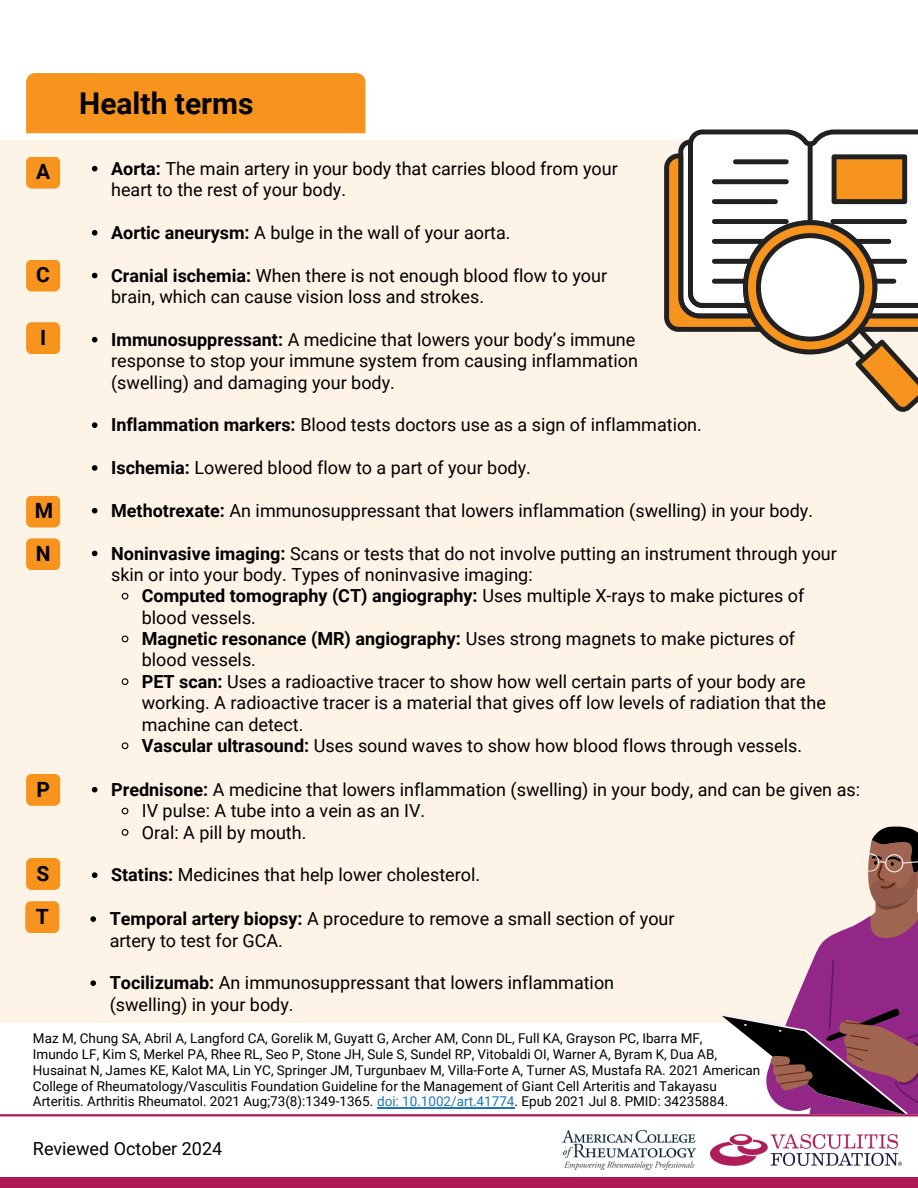
<style>
.page{position:relative;width:918px;height:1188px;background:#fff}
.page>*{position:absolute;margin:0;border:0;box-sizing:border-box;transform-origin:0 0}
.t1{font:700 30px "Roboto";color:#000}
.t2{font:700 21px "Roboto";color:#000}
.t3{font:18px/21.3px "Roboto";color:#000}
.t4{font:13.5px/15.8px "Roboto";color:#000}
.s1{font-weight:700}
.s2{color:#1c75bc}
</style>
<div class="page">
<div style="left:26px;top:73px;width:340px;height:73px;background:#f7941d;border-radius:9px"></div>
<div style="left:0;top:140px;width:918px;height:883px;background:#fef3e7"></div>
<svg style="left:722px;top:823px;width:196px;height:291px"></svg>
<svg style="left:92px;top:422px;width:5px;height:6px"></svg>
<svg style="left:92px;top:465px;width:5px;height:6px"></svg>
<svg style="left:92px;top:508px;width:5px;height:5px"></svg>
<svg style="left:92px;top:551px;width:5px;height:5px"></svg>
<svg style="left:121px;top:592px;width:8px;height:8px"></svg>
<svg style="left:121px;top:635px;width:8px;height:8px"></svg>
<svg style="left:121px;top:677px;width:8px;height:9px"></svg>
<svg style="left:121px;top:742px;width:8px;height:8px"></svg>
<svg style="left:26px;top:157px;width:34px;height:32px"></svg>
<svg style="left:26px;top:260px;width:34px;height:32px"></svg>
<svg style="left:26px;top:322px;width:34px;height:32px"></svg>
<hr style="left:0;top:133px;width:918px;height:3px;background:#fff">
<div style="left:0;top:134px;width:393px;height:6px;background:#fff"></div>
<svg style="left:664px;top:130px;width:254px;height:282px"></svg>
<svg style="left:26px;top:496px;width:34px;height:31px"></svg>
<svg style="left:26px;top:538px;width:34px;height:32px"></svg>
<svg style="left:26px;top:774px;width:34px;height:32px"></svg>
<svg style="left:26px;top:858px;width:34px;height:32px"></svg>
<div style="left:0;top:1178px;width:918px;height:10px;background:#ae1857"></div>
<img style="left:711px;top:1134px;width:191px;height:32px">
<img style="left:562px;top:1130px;width:133px;height:40px">
<hr style="left:0;top:1114px;width:918px;height:2px;background:#ae1857">
<svg style="left:25px;top:901px;width:34px;height:32px"></svg>
<svg style="left:92px;top:787px;width:5px;height:5px"></svg>
<svg style="left:121px;top:807px;width:8px;height:8px"></svg>
<svg style="left:121px;top:828px;width:8px;height:9px"></svg>
<svg style="left:92px;top:872px;width:5px;height:6px"></svg>
<svg style="left:92px;top:166px;width:5px;height:5px"></svg>
<svg style="left:92px;top:230px;width:5px;height:6px"></svg>
<svg style="left:92px;top:273px;width:5px;height:5px"></svg>
<svg style="left:92px;top:337px;width:5px;height:5px"></svg>
<hr style="left:377px;top:1107px;width:138px;height:2px;background:#1c75bc">
<svg style="left:90px;top:916px;width:6px;height:6px"></svg>
<svg style="left:90px;top:980px;width:6px;height:6px"></svg>
<p class="t2" style="left:36px;top:160px;width:16px">A</p>
<p class="t2" style="left:36px;top:263px;width:15px">C</p>
<p class="t2" style="left:40px;top:325px;width:8px">I</p>
<p class="t2" style="left:35px;top:499px;width:20px">M</p>
<p class="t2" style="left:36px;top:542px;width:16px">N</p>
<p class="t2" style="left:36px;top:777px;width:15px">P</p>
<p class="t2" style="left:37px;top:861px;width:14px">S</p>
<p class="t2" style="left:36px;top:904px;width:14px">T</p>
<p class="t1" style="left:79px;top:86px;width:176px">Health terms</p>
<p class="t3" style="left:111px;top:158px;width:508px"><span class="s1">Aorta:</span> The main artery in your body that carries blood from your heart to the rest of your body.</p>
<p class="t3" style="left:111px;top:222px;width:401px"><span class="s1">Aortic aneurysm:</span> A bulge in the wall of your aorta.</p>
<p class="t3" style="left:111px;top:265px;width:497px"><span class="s1">Cranial ischemia:</span> When there is not enough blood flow to your brain, which can cause vision loss and strokes.</p>
<p class="t3" style="left:111px;top:329px;width:528px"><span class="s1">Immunosuppressant:</span> A medicine that lowers your body’s immune response to stop your immune system from causing inflammation (swelling) and damaging your body.</p>
<h1 class="t3" style="left:111px;top:415px;width:592px"><span class="s1">Inflammation markers:</span> Blood tests doctors use as a sign of inflammation.</h1>
<p class="t3" style="left:111px;top:457px;width:421px"><span class="s1">Ischemia:</span> Lowered blood flow to a part of your body.</p>
<p class="t3" style="left:111px;top:500px;width:704px"><span class="s1">Methotrexate:</span> An immunosuppressant that lowers inflammation (swelling) in your body.</p>
<p class="t3" style="left:111px;top:543px;width:727px"><span class="s1">Noninvasive imaging:</span> Scans or tests that do not involve putting an instrument through your skin or into your body. Types of noninvasive imaging:</p>
<p class="t3" style="left:142px;top:586px;width:664px"><span class="s1">Computed tomography (CT) angiography:</span> Uses multiple X-rays to make pictures of blood vessels.</p>
<p class="t3" style="left:142px;top:628px;width:655px"><span class="s1">Magnetic resonance (MR) angiography:</span> Uses strong magnets to make pictures of blood vessels.</p>
<p class="t3" style="left:142px;top:671px;width:686px"><span class="s1">PET scan:</span> Uses a radioactive tracer to show how well certain parts of your body are working. A radioactive tracer is a material that gives off low levels of radiation that the machine can detect.</p>
<p class="t3" style="left:142px;top:735px;width:662px"><span class="s1">Vascular ultrasound:</span> Uses sound waves to show how blood flows through vessels.</p>
<p class="t3" style="left:111px;top:779px;width:750px"><span class="s1">Prednisone:</span> A medicine that lowers inflammation (swelling) in your body, and can be given as:</p>
<p class="t3" style="left:142px;top:800px;width:285px">IV pulse: A tube into a vein as an IV.</p>
<p class="t3" style="left:142px;top:822px;width:166px">Oral: A pill by mouth.</p>
<p class="t3" style="left:111px;top:865px;width:371px"><span class="s1">Statins:</span> Medicines that help lower cholesterol.</p>
<p class="t3" style="left:110px;top:908px;width:566px"><span class="s1">Temporal artery biopsy:</span> A procedure to remove a small section of your artery to test for GCA.</p>
<h2 class="t3" style="left:110px;top:973px;width:506px"><span class="s1">Tocilizumab:</span> An immunosuppressant that lowers inflammation (swelling) in your body.</h2>
<p class="t4" style="left:33px;top:1031px;width:671px">Maz M, Chung SA, Abril A, Langford CA, Gorelik M, Guyatt G, Archer AM, Conn DL, Full KA, Grayson PC, Ibarra MF,</p>
<p class="t4" style="left:33px;top:1047px;width:729px">Imundo LF, Kim S, Merkel PA, Rhee RL, Seo P, Stone JH, Sule S, Sundel RP, Vitobaldi OI, Warner A, Byram K, Dua AB, Husainat N, James KE, Kalot MA, Lin YC, Springer JM, Turgunbaev M, Villa-Forte A, Turner AS, Mustafa RA. 2021 American College of Rheumatology/Vasculitis Foundation Guideline for the Management of Giant Cell Arteritis and Takayasu Arteritis. Arthritis Rheumatol. 2021 Aug;73(8):1349-1365. <span class="s2">doi: 10.1002/art.41774</span>. Epub 2021 Jul 8. PMID: 34235884.</p>
<p class="t3" style="left:33px;top:1138px;width:191px">Reviewed October 2024</p>
</div>
